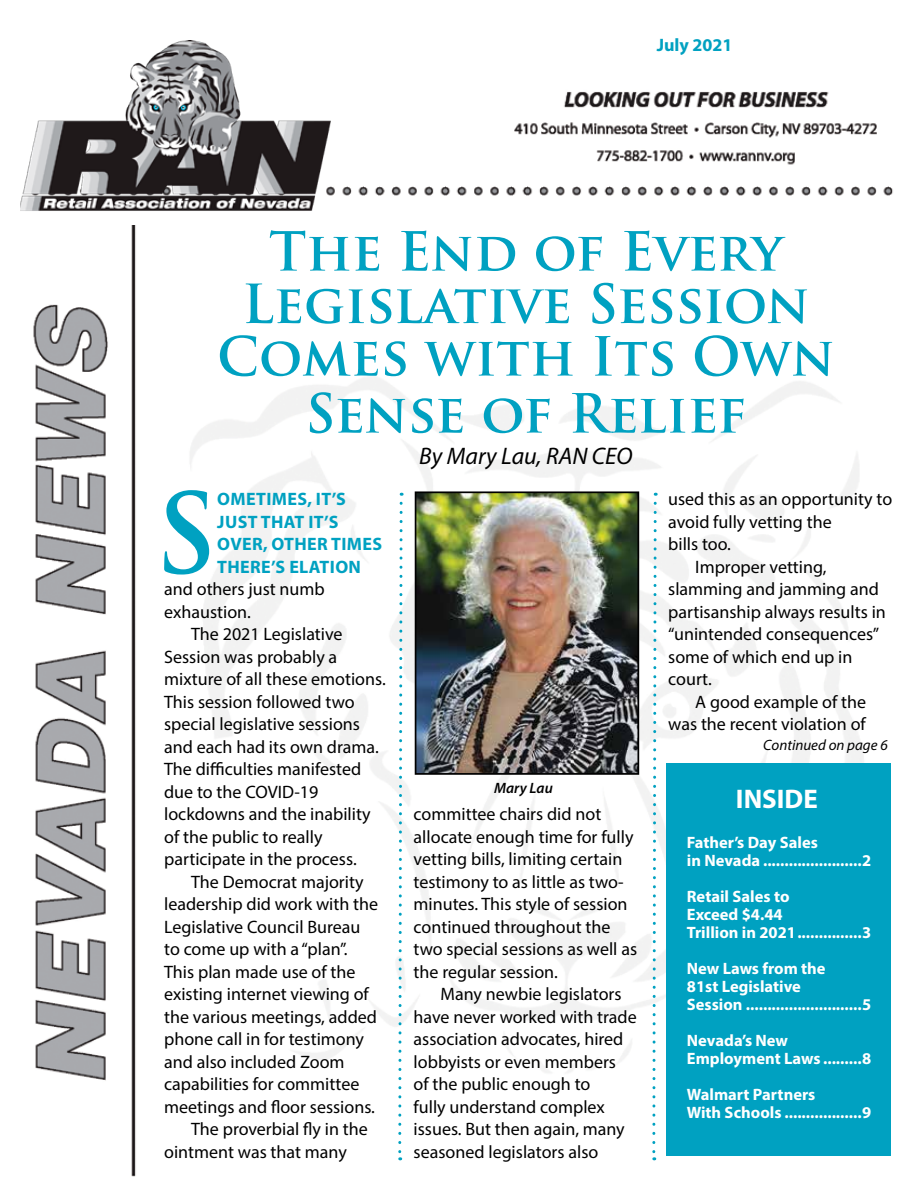
<style>
.page{position:relative;width:918px;height:1188px;background:#fff}
.page>*{position:absolute;margin:0;border:0;box-sizing:border-box;transform-origin:0 0}
.t1{font:700 107.7px "Trajan Pro";color:#00a1c1}
.t2{font:700 52.5px/52.5px "Trajan Pro";color:#00a1c1;text-align:center}
.t3{font:700 52.5px "Trajan Pro";letter-spacing:-.02em;color:#00a1c1}
.t4{font:700 27px "Myriad Pro";color:#fff}
.t5{font:italic 24px "Myriad Pro";color:#000}
.t6{font:18px/22.5px "Myriad Pro";color:#000}
.t7{font:700 18px/22.5px "Myriad Pro";letter-spacing:.02em;color:#00a1c1}
.t8{font:700 18px "Myriad Pro";color:#00a1c1}
.t9{font:700 16.5px/18px "Myriad Pro";color:#fff}
.t10{font:italic 15px "Myriad Pro";color:#000}
.t11{font:italic 600 15px "Myriad Pro";color:#000}
</style>
<div class="page">
<img style="left:33px;top:92px;width:860px;height:1085px">
<div style="left:27px;top:35px;width:463px;height:140px;background:#fff"></div>
<img style="left:20px;top:40px;width:320px;height:172px">
<div style="left:123px;top:215px;width:20px;height:10px;background:#fff"></div>
<div style="left:666px;top:763px;width:225px;height:392px;background:#00a1c1"></div>
<svg style="left:397px;top:493px;width:7px;height:667px"></svg>
<svg style="left:651px;top:493px;width:7px;height:667px"></svg>
<img style="left:418px;top:494px;width:218px;height:278px">
<div style="left:415px;top:491px;width:224px;height:284px;border:2px solid #000"></div>
<p class="t8" style="left:657px;top:33px;width:77px">July 2021</p>
<h2 class="t2" style="left:217px;top:226px;width:619px">The End of Every<br>Legislative Session<br>Comes with Its Own</h2>
<h2 class="t3" style="left:305px;top:381px;width:443px">Sense of Relief</h2>
<h3 class="t5" style="left:419px;top:441px;width:215px">By Mary Lau, RAN CEO</h3>
<h1 class="t1" style="left:154px;top:467px;width:64px">S</h1>
<p class="t7" style="left:217px;top:487px;width:166px">OMETIMES, IT’S<br>JUST THAT IT’S<br>OVER, OTHER TIMES<br>THERE’S ELATION</p>
<p class="t6" style="left:164px;top:578px;width:162px">and others just numb exhaustion.</p>
<p class="t6" style="left:164px;top:623px;width:223px;text-indent:27px">The 2021 Legislative<br>Session was probably a mixture of all these emotions.<br>This session followed two special legislative sessions and each had its own drama.<br>The difficulties manifested due to the COVID-19 lockdowns and the inability of the public to really participate in the process.</p>
<p class="t6" style="left:191px;top:870px;width:174px">The Democrat majority</p>
<p class="t6" style="left:164px;top:893px;width:216px">leadership did work with the</p>
<p class="t6" style="left:164px;top:915px;width:198px">Legislative Council Bureau</p>
<p class="t6" style="left:164px;top:938px;width:185px">to come up with a “plan”.</p>
<p class="t6" style="left:164px;top:960px;width:193px">This plan made use of the</p>
<p class="t6" style="left:164px;top:983px;width:206px">existing internet viewing of</p>
<p class="t6" style="left:164px;top:1005px;width:214px">the various meetings, added</p>
<p class="t6" style="left:164px;top:1028px;width:201px">phone call in for testimony</p>
<p class="t6" style="left:164px;top:1050px;width:182px">and also included Zoom</p>
<p class="t6" style="left:164px;top:1073px;width:197px">capabilities for committee</p>
<p class="t6" style="left:164px;top:1095px;width:212px">meetings and floor sessions.</p>
<p class="t6" style="left:191px;top:1118px;width:178px">The proverbial fly in the</p>
<p class="t6" style="left:164px;top:1140px;width:184px">ointment was that many</p>
<p class="t11" style="left:494px;top:778px;width:60px">Mary Lau</p>
<p class="t6" style="left:414px;top:803px;width:225px">committee chairs did not allocate enough time for fully vetting bills, limiting certain testimony to as little as two&shy;minutes. This style of session continued throughout the two special sessions as well as the regular session.</p>
<p class="t6" style="left:414px;top:983px;width:225px;text-indent:27px">Many newbie legislators have never worked with trade association advocates, hired lobbyists or even members<br>of the public enough to<br>fully understand complex issues. But then again, many seasoned legislators also</p>
<p class="t6" style="left:668px;top:488px;width:226px">used this as an opportunity to</p>
<p class="t6" style="left:668px;top:510px;width:165px">avoid fully vetting the</p>
<p class="t6" style="left:668px;top:533px;width:64px">bills too.</p>
<p class="t6" style="left:695px;top:555px;width:133px">Improper vetting,</p>
<p class="t6" style="left:668px;top:578px;width:212px">slamming and jamming and</p>
<p class="t6" style="left:668px;top:600px;width:219px">partisanship always results in</p>
<p class="t6" style="left:668px;top:623px;width:213px">“unintended consequences”</p>
<p class="t6" style="left:668px;top:645px;width:186px">some of which end up in</p>
<p class="t6" style="left:668px;top:668px;width:45px">court.</p>
<p class="t6" style="left:695px;top:690px;width:172px">A good example of the</p>
<p class="t6" style="left:668px;top:713px;width:199px">was the recent violation of</p>
<p class="t10" style="left:763px;top:736px;width:126px">Continued on page 6</p>
<h3 class="t4" style="left:736px;top:781px;width:83px">INSIDE</h3>
<p class="t9" style="left:687px;top:833px;width:186px">Father’s Day Sales<br>in Nevada .......................2</p>
<p class="t9" style="left:687px;top:887px;width:186px">Retail Sales to<br>Exceed $4.44<br>Trillion in 2021...............3</p>
<p class="t9" style="left:687px;top:959px;width:186px">New Laws from the<br>81st Legislative<br>Session ...........................5</p>
<p class="t9" style="left:687px;top:1031px;width:186px">Nevada’s New<br>Employment Laws .........8</p>
<p class="t9" style="left:687px;top:1085px;width:186px">Walmart Partners<br>With Schools ..................9</p>
</div>
